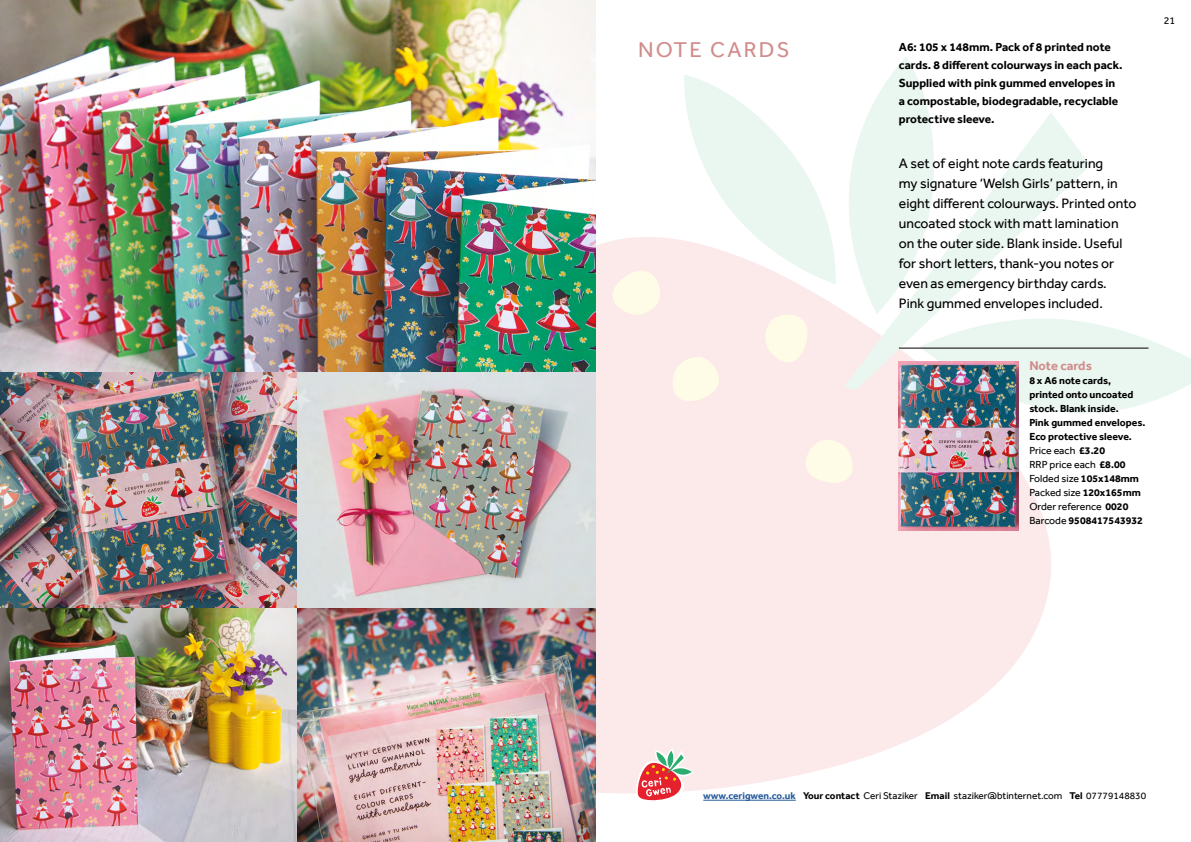
<style>
.page{position:relative;width:1191px;height:842px;background:#fff}
.page>*{position:absolute;margin:0;border:0;box-sizing:border-box;transform-origin:0 0}
.t1{font:22px "Effra";letter-spacing:.1em;color:#d18c8c}
.t2{font:14px/20px "Effra";color:#000}
.t3{font:700 13px "Effra";color:#d18c8c}
.t4{font:700 12px/18px "Effra";color:#000}
.t5{font:700 10.5px/14px "Effra";color:#000}
.t6{font:10.5px "Effra";color:#000}
.t7{font:10px "Effra";color:#000}
.s1{font-weight:400}
.s2{font-weight:700;color:#275b9b}
.s3{font-weight:700}
</style>
<div class="page">
<svg style="left:595px;top:216px;width:456px;height:593px;fill:#fce9ea"></svg>
<svg style="left:671px;top:57px;width:520px;height:359px"></svg>
<svg style="left:603px;top:266px;width:62px;height:55px"></svg>
<svg style="left:798px;top:438px;width:56px;height:49px"></svg>
<hr style="left:703px;top:800px;width:93px;height:1px;background:#275b9b">
<img style="left:899px;top:361px;width:119px;height:169px">
<hr style="left:899px;top:348px;width:249px;height:1px;background:#000">
<svg style="left:636px;top:748px;width:60px;height:56px"></svg>
<img style="left:0;top:0;width:595px;height:372px">
<img style="left:0;top:607px;width:298px;height:235px">
<img style="left:298px;top:607px;width:297px;height:235px">
<img style="left:0;top:372px;width:298px;height:235px">
<img style="left:298px;top:372px;width:297px;height:235px">
<h1 class="t1" style="left:638px;top:37px;width:153px">NOTE CARDS</h1>
<p class="t4" style="left:899px;top:37px;width:225px">A6: 105 x 148mm. Pack of 8 printed note cards. 8 different colourways in each pack.<br>Supplied with pink gummed envelopes in a compostable, biodegradable, recyclable protective sleeve.</p>
<p class="t2" style="left:899px;top:153px;width:239px">A set of eight note cards featuring<br>my signature ‘Welsh Girls’ pattern, in eight different colourways. Printed onto uncoated stock with matt lamination on the outer side. Blank inside. Useful for short letters, thank-you notes or even as emergency birthday cards.<br>Pink gummed envelopes included.</p>
<p class="t6" style="left:1163px;top:14px;width:13px">21</p>
<p class="t3" style="left:1029px;top:358px;width:64px">Note cards</p>
<p class="t5" style="left:1029px;top:373px;width:117px">8 x A6 note cards, printed onto uncoated stock. Blank inside.<br>Pink gummed envelopes.<br>Eco protective sleeve.<br><span class="s1">Price each</span> £3.20<br><span class="s1">RRP price each</span> £8.00<br><span class="s1">Folded size</span> 105x148mm<br><span class="s1">Packed size</span> 120x165mm<br><span class="s1">Order reference</span> 0020<br><span class="s1">Barcode</span> 9508417543932</p>
<p class="t7" style="left:703px;top:790px;width:444px"><span class="s2">www.cerigwen.co.uk</span> <span class="s3">Your contact</span> Ceri Staziker <span class="s3">Email</span> staziker@btinternet.com <span class="s3">Tel</span> 07779148830</p>
</div>
